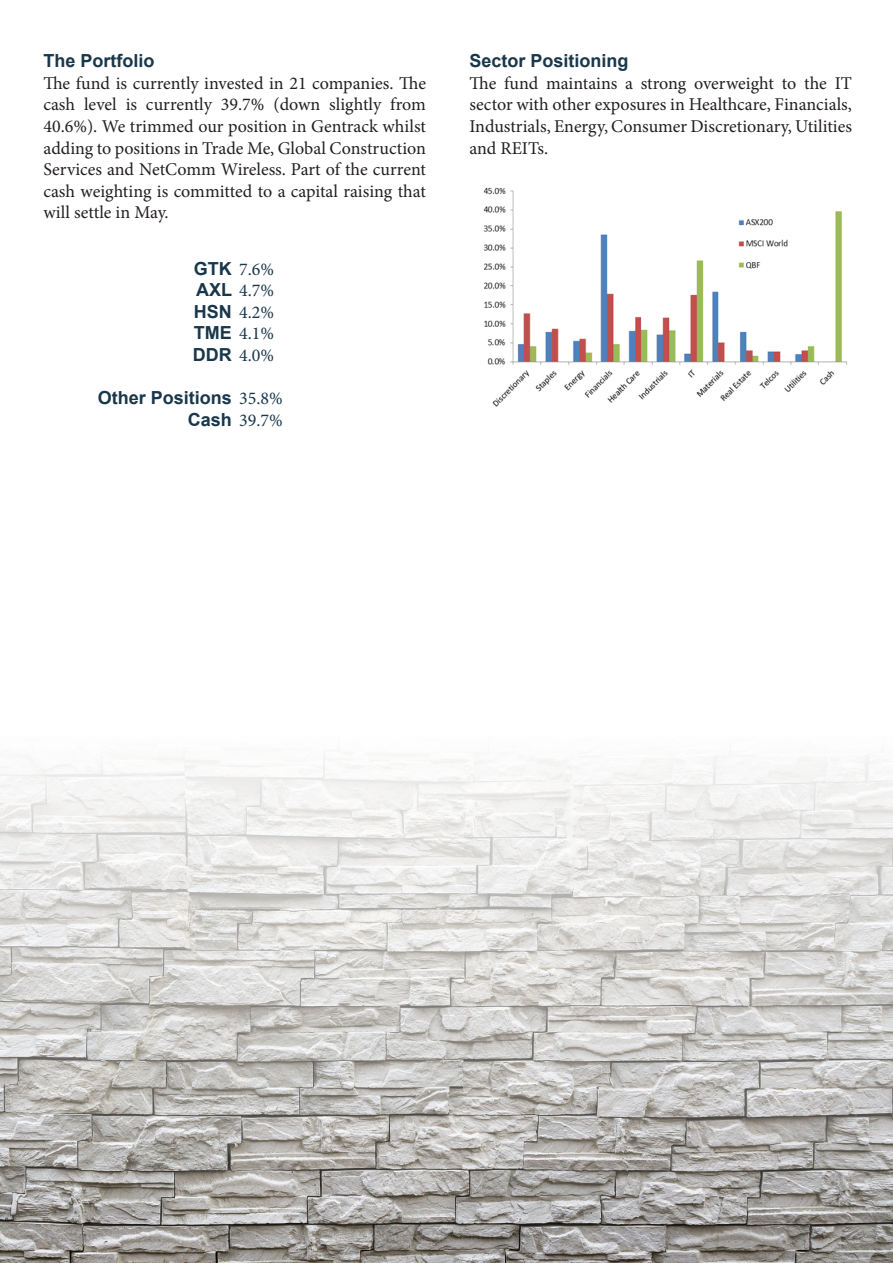
<style>
.page{position:relative;width:893px;height:1263px;background:#fff}
.page>*{position:absolute;margin:0;border:0;box-sizing:border-box;transform-origin:0 0}
.t1{font:18px/21.6px "Minion Pro";color:#231f20;text-align:justify}
.t2{font:700 18px "Arial";color:#19374b}
.t3{font:18px "Minion Pro";color:#19374b}
.s1{font-family:"Arial";font-weight:700}
.s2{font-family:"Minion Pro";font-weight:400}
</style>
<div class="page">
<img style="left:483px;top:187px;width:364px;height:220px">
<img style="left:0;top:755px;width:893px;height:508px">
<p class="t2" style="left:43px;top:48px;width:113px">The Portfolio</p>
<p class="t1" style="left:43px;top:72px;width:384px">The fund is currently invested in 21 companies. The cash level is currently 39.7% (down slightly from 40.6%). We trimmed our position in Gentrack whilst adding to positions in Trade Me, Global Construction Services and NetComm Wireless. Part of the current cash weighting is committed to a capital raising that will settle in May.</p>
<p class="t3" style="left:194px;top:257px;width:82px"><span class="s1">GTK</span> 7.6%</p>
<p class="t3" style="left:196px;top:278px;width:80px"><span class="s1">AXL</span> 4.7%</p>
<p class="t3" style="left:194px;top:300px;width:82px"><span class="s1">HSN</span> 4.2%</p>
<p class="t3" style="left:194px;top:321px;width:82px"><span class="s1">TME</span> 4.1%</p>
<p class="t3" style="left:193px;top:343px;width:83px"><span class="s1">DDR</span> 4.0%</p>
<p class="t2" style="left:98px;top:385px;width:187px">Other Positions <span class="s2">35.8%</span></p>
<p class="t3" style="left:188px;top:408px;width:97px"><span class="s1">Cash</span> 39.7%</p>
<p class="t2" style="left:469px;top:48px;width:161px">Sector Positioning</p>
<p class="t1" style="left:469px;top:72px;width:384px">The fund maintains a strong overweight to the IT sector with other exposures in Healthcare, Financials, Industrials, Energy, Consumer Discretionary, Utilities and REITs.</p>
</div>
